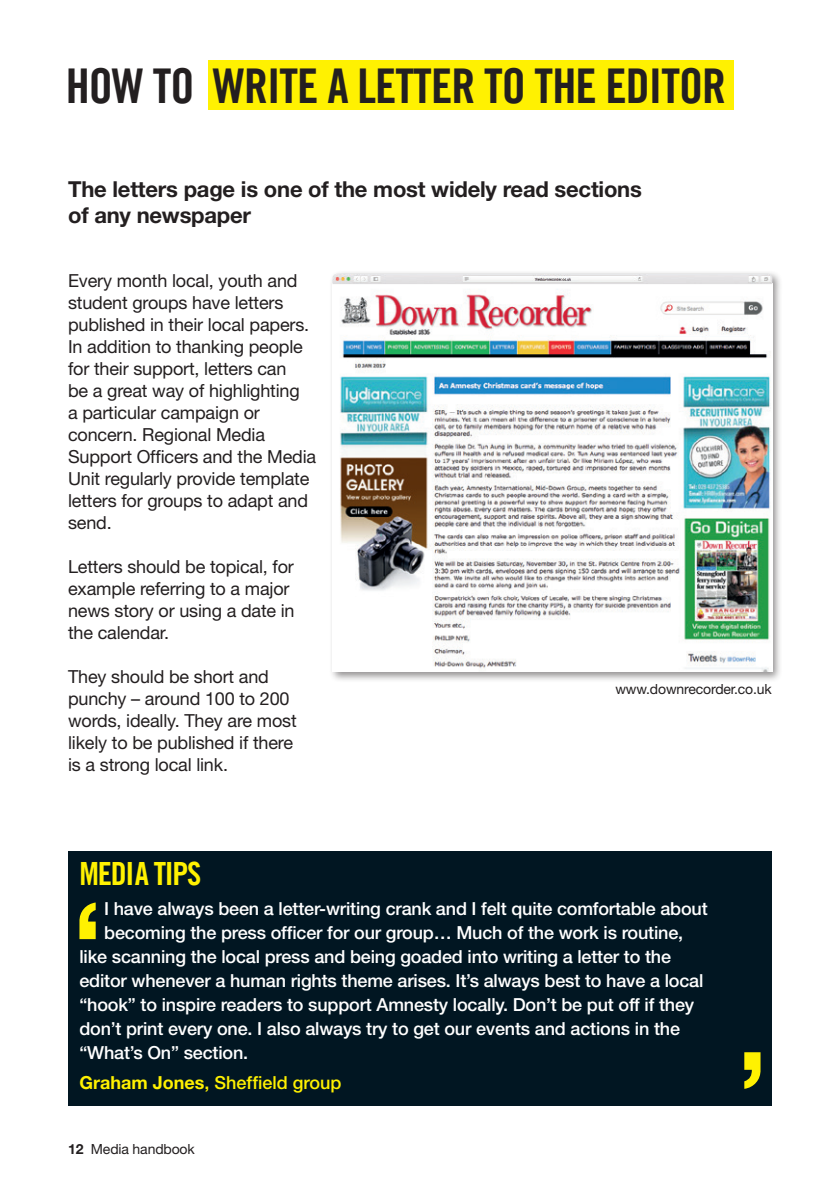
<style>
.page{position:relative;width:840px;height:1191px;background:#fff}
.page>*{position:absolute;margin:0;border:0;box-sizing:border-box;transform-origin:0 0}
.t1{font:48px "Amnesty Trade Gothic Bd Cn 20";letter-spacing:-.02em;color:#231f20}
.t2{font:32px "Amnesty Trade Gothic Bd Cn 20";letter-spacing:-.04em;color:#fff101}
.t3{font:700 22px/26px "Helvetica Neue LT Pro";letter-spacing:-.01em;color:#231f20}
.t4{font:18px/22px "Helvetica Neue LT Pro";letter-spacing:-.01em;color:#231f20}
.t5{font:500 18px "Helvetica Neue LT Pro";letter-spacing:-.01em;color:#fff}
.t6{font:500 18px "Helvetica Neue LT Pro";color:#fff101}
.t7{font:14px "Helvetica Neue LT Pro";letter-spacing:-.01em;color:#231f20}
.s1{font-weight:700}
</style>
<div class="page">
<div style="left:68px;top:851px;width:703px;height:255px;background:#011622"></div>
<svg style="left:79px;top:902px;width:17px;height:37px"></svg>
<svg style="left:744px;top:1052px;width:16px;height:36px"></svg>
<div style="left:207px;top:61px;width:526px;height:49px;background:#fff101"></div>
<div style="left:328px;top:270px;width:455px;height:413px;background:#231f20;opacity:.5"></div>
<img style="left:332px;top:274px;width:439px;height:397px">
<h1 class="t1" style="left:66px;top:56px;width:661px">HOW TO WRITE A LETTER TO THE EDITOR</h1>
<p class="t3" style="left:68px;top:176px;width:575px">The letters page is one of the most widely read sections of any newspaper</p>
<p class="t4" style="left:68px;top:269px;width:249px">Every month local, youth and student groups have letters published in their local papers.<br>In addition to thanking people for their support, letters can<br>be a great way of highlighting<br>a particular campaign or concern. Regional Media<br>Support Officers and the Media<br>Unit regularly provide template letters for groups to adapt and send.</p>
<p class="t4" style="left:68px;top:555px;width:228px">Letters should be topical, for example referring to a major news story or using a date in the calendar.</p>
<p class="t4" style="left:68px;top:665px;width:230px">They should be short and punchy – around 100 to 200 words, ideally. They are most likely to be published if there is a strong local link.</p>
<p class="t7" style="left:615px;top:680px;width:158px">www.downrecorder.co.uk</p>
<h2 class="t2" style="left:79px;top:854px;width:123px">MEDIA TIPS</h2>
<p class="t5" style="left:104px;top:898px;width:605px">I have always been a letter-writing crank and I felt quite comfortable about</p>
<p class="t5" style="left:104px;top:922px;width:580px">becoming the press officer for our group… Much of the work is routine,</p>
<p class="t5" style="left:79px;top:946px;width:592px">like scanning the local press and being goaded into writing a letter to the</p>
<p class="t5" style="left:79px;top:970px;width:625px">editor whenever a human rights theme arises. It’s always best to have a local</p>
<p class="t5" style="left:79px;top:994px;width:616px">“hook” to inspire readers to support Amnesty locally. Don’t be put off if they</p>
<p class="t5" style="left:79px;top:1018px;width:601px">don’t print every one. I also always try to get our events and actions in the</p>
<p class="t5" style="left:79px;top:1042px;width:170px">“What’s On” section.</p>
<p class="t6" style="left:79px;top:1071px;width:263px"><span class="s1">Graham Jones</span>, Sheffield group</p>
<p class="t7" style="left:68px;top:1140px;width:128px"><span class="s1">12</span> Media handbook</p>
</div>
